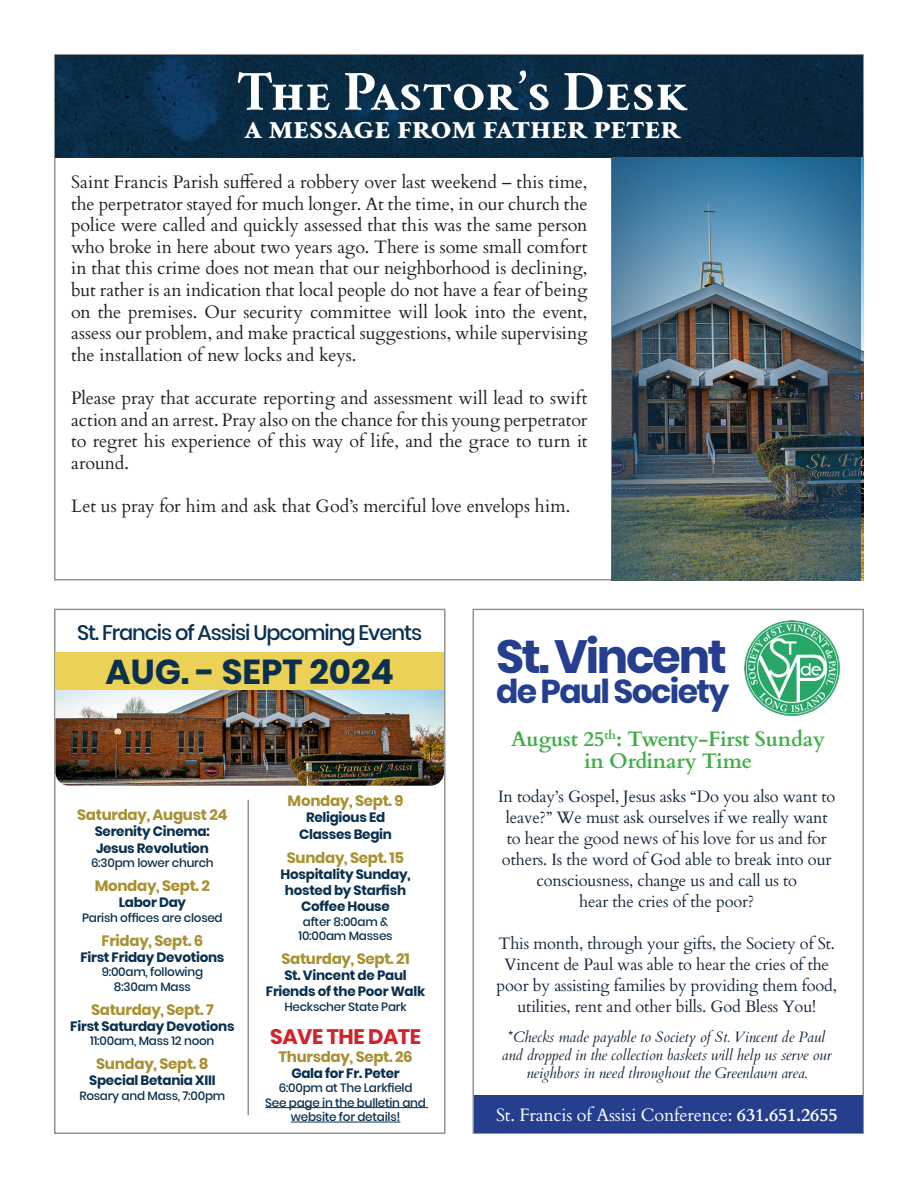
<style>
.page{position:relative;width:918px;height:1188px;background:#fff}
.page>*{position:absolute;margin:0;border:0;box-sizing:border-box;transform-origin:0 0}
.t1{font:700 57px "Crimson";color:#fff}
.t2{font:700 46.5px "Poppins";letter-spacing:-.05em;color:#253f8e}
.t3{font:700 36px "Crimson";letter-spacing:-.02em;color:#fff}
.t4{font:700 34.5px "Poppins";color:#09304e}
.t5{font:700 33px "Poppins";letter-spacing:-.05em;color:#253f8e}
.t6{font:700 21px "Cardo";letter-spacing:-.01em;color:#40ae49}
.t7{font:500 21px "Poppins";letter-spacing:-.05em;color:#09304e}
.t8{font:700 21px "Poppins";letter-spacing:-.02em;color:#d1232a}
.t9{font:18px/21.6px "Cardo";letter-spacing:-.005em;color:#231f20;text-align:justify}
.t10{font:18px "Cardo";letter-spacing:-.01em;color:#fff}
.t11{font:16.5px/21px "Cardo";letter-spacing:-.01em;color:#17293e;text-align:center}
.t12{font:italic 15px/18px "Cardo";letter-spacing:-.01em;color:#17293e;text-align:center}
.t13{font:700 15px "Poppins";letter-spacing:-.02em;color:#a89131}
.t14{font:700 13.5px/16.2px "Poppins";letter-spacing:-.02em;color:#09304e;text-align:center}
.t15{font:500 12px/14.4px "Poppins";letter-spacing:-.02em;color:#09304e;text-align:center}
.s1{font-style:normal}
.s2{font-weight:700}
</style>
<div class="page">
<div style="left:472px;top:609px;width:392px;height:525px;border:2px solid #939393"></div>
<div style="left:54px;top:609px;width:392px;height:525px;border:2px solid #939393"></div>
<img style="left:56px;top:690px;width:388px;height:96px">
<img style="left:56px;top:55px;width:807px;height:102px">
<hr style="left:248px;top:800px;width:1px;height:315px;background:#939393">
<div style="left:56px;top:653px;width:388px;height:37px;background:#ebd156"></div>
<div style="left:474px;top:1095px;width:388px;height:37px;background:#253f8e"></div>
<img style="left:744px;top:620px;width:96px;height:97px">
<hr style="left:265px;top:1107px;width:163px;height:1px;background:#09304e">
<hr style="left:291px;top:1122px;width:109px;height:1px;background:#09304e">
<img style="left:611px;top:157px;width:250px;height:423px">
<p class="t1" style="left:237px;top:48px;width:452px">The Pastor’s Desk</p>
<p class="t3" style="left:244px;top:99px;width:438px">a message from father peter</p>
<p class="t9" style="left:71px;top:170px;width:518px">Saint Francis Parish suffered a robbery over last weekend – this time, the perpetrator stayed for much longer. At the time, in our church the police were called and quickly assessed that this was the same person who broke in here about two years ago. There is some small comfort in that this crime does not mean that our neighborhood is declining, but rather is an indication that local people do not have a fear of being on the premises. Our security committee will look into the event, assess our problem, and make practical suggestions, while supervising the installation of new locks and keys.</p>
<p class="t9" style="left:71px;top:386px;width:518px">Please pray that accurate reporting and assessment will lead to swift action and an arrest. Pray also on the chance for this young perpetrator to regret his experience of this way of life, and the grace to turn it around.</p>
<p class="t9" style="left:71px;top:494px;width:501px">Let us pray for him and ask that God’s merciful love envelops him.</p>
<p class="t7" style="left:77px;top:621px;width:347px">St. Francis of Assisi Upcoming Events</p>
<p class="t4" style="left:106px;top:652px;width:290px">AUG. - SEPT 2024</p>
<p class="t13" style="left:77px;top:806px;width:152px">Saturday, August 24</p>
<p class="t14" style="left:95px;top:824px;width:117px">Serenity Cinema:</p>
<p class="t14" style="left:96px;top:840px;width:114px">Jesus Revolution</p>
<p class="t15" style="left:91px;top:856px;width:124px">6:30pm lower church</p>
<p class="t13" style="left:95px;top:877px;width:117px">Monday, Sept. 2</p>
<p class="t14" style="left:119px;top:894px;width:69px">Labor Day</p>
<p class="t15" style="left:82px;top:910px;width:142px">Parish offices are closed</p>
<p class="t13" style="left:101px;top:932px;width:103px">Friday, Sept. 6</p>
<p class="t14" style="left:80px;top:949px;width:146px">First Friday Devotions</p>
<p class="t15" style="left:102px;top:965px;width:103px">9:00am, following</p>
<p class="t15" style="left:114px;top:979px;width:78px">8:30am Mass</p>
<p class="t13" style="left:91px;top:1001px;width:124px">Saturday, Sept. 7</p>
<p class="t14" style="left:70px;top:1018px;width:166px">First Saturday Devotions</p>
<p class="t15" style="left:90px;top:1034px;width:126px">11:00am, Mass 12 noon</p>
<p class="t13" style="left:96px;top:1055px;width:114px">Sunday, Sept. 8</p>
<p class="t14" style="left:89px;top:1073px;width:128px">Special Betania XIII</p>
<p class="t15" style="left:79px;top:1088px;width:147px">Rosary and Mass, 7:00pm</p>
<p class="t13" style="left:288px;top:792px;width:117px">Monday, Sept. 9</p>
<p class="t14" style="left:306px;top:810px;width:81px">Religious Ed</p>
<p class="t14" style="left:299px;top:826px;width:94px">Classes Begin</p>
<p class="t13" style="left:287px;top:849px;width:119px">Sunday, Sept. 15</p>
<p class="t14" style="left:281px;top:866px;width:131px">Hospitality Sunday, hosted by Starfish</p>
<p class="t14" style="left:301px;top:898px;width:90px">Coffee House</p>
<p class="t15" style="left:303px;top:914px;width:87px">after 8:00am &amp;</p>
<p class="t15" style="left:299px;top:929px;width:95px">10:00am Masses</p>
<p class="t13" style="left:281px;top:950px;width:130px">Saturday, Sept. 21</p>
<p class="t14" style="left:266px;top:967px;width:161px">St. Vincent de Paul<br>Friends of the Poor Walk</p>
<p class="t15" style="left:284px;top:999px;width:124px">Heckscher State Park</p>
<p class="t8" style="left:270px;top:1024px;width:152px">SAVE THE DATE</p>
<p class="t13" style="left:278px;top:1048px;width:136px">Thursday, Sept. 26</p>
<p class="t14" style="left:291px;top:1065px;width:110px">Gala for Fr. Peter</p>
<p class="t15" style="left:279px;top:1081px;width:135px">6:00pm at The Larkfield</p>
<p class="t15" style="left:265px;top:1095px;width:162px">See page in the bulletin and website for details!</p>
<p class="t2" style="left:496px;top:629px;width:232px">St. Vincent</p>
<p class="t5" style="left:496px;top:672px;width:235px">de Paul Society</p>
<p class="t6" style="left:511px;top:722px;width:316px">August 25<sup>th</sup>: Twenty-First Sunday</p>
<p class="t6" style="left:584px;top:744px;width:170px">in Ordinary Time</p>
<p class="t11" style="left:498px;top:785px;width:339px">In today’s Gospel, Jesus asks “Do you also want to leave?” We must ask ourselves if we really want to hear the good news of his love for us and for others. Is the word of God able to break into our consciousness, change us and call us to</p>
<p class="t11" style="left:579px;top:890px;width:177px">hear the cries of the poor?</p>
<p class="t11" style="left:497px;top:932px;width:342px">This month, through your gifts, the Society of St.<br>Vincent de Paul was able to hear the cries of the poor by assisting families by providing them food, utilities, rent and other bills. God Bless You!</p>
<p class="t12" style="left:502px;top:1028px;width:331px"><span class="s1">*</span>Checks made payable to Society of St. Vincent de Paul and dropped in the collection baskets will help us serve our neighbors in need throughout the Greenlawn area.</p>
<p class="t10" style="left:496px;top:1100px;width:343px">St. Francis of Assisi Conference: <span class="s2">631.651.2655</span></p>
</div>
